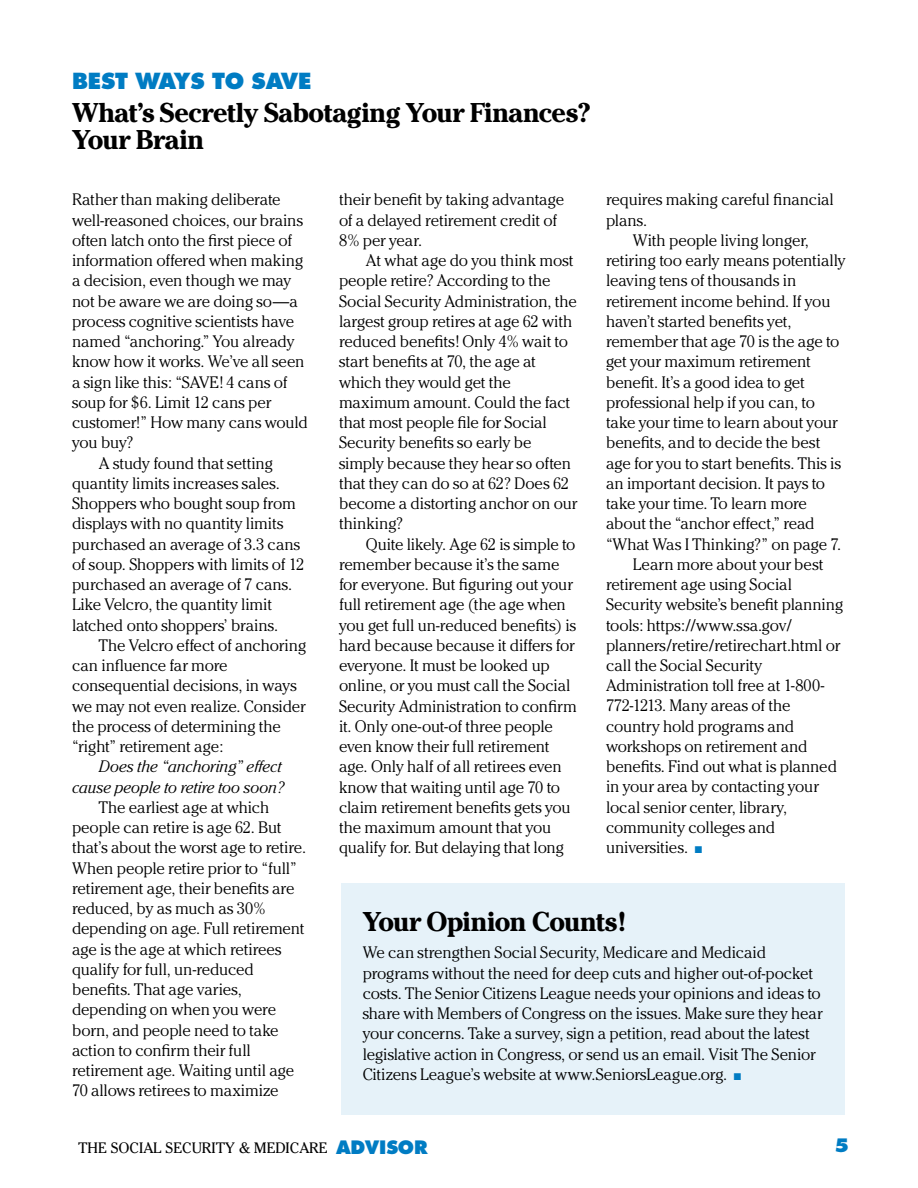
<style>
.page{position:relative;width:918px;height:1188px;background:#fff}
.page>*{position:absolute;margin:0;border:0;box-sizing:border-box;transform-origin:0 0}
.t1{font:700 27px/27px "Cheltenham";letter-spacing:-.015em;color:#000}
.t2{font:800 21.6px "Futura";letter-spacing:-.01em;color:#007cc3}
.t3{font:800 18px "Futura";color:#007cc3}
.t4{font:300 16.5px/20.2px "Cheltenham";letter-spacing:-.01em;color:#000}
.t5{font:italic 300 16.5px/20.2px "Cheltenham";letter-spacing:-.01em;color:#000;text-align:right}
.t6{font:15px "Cheltenham";color:#000}
.s1{color:#007cc3}
.s2{font-family:"Futura";font-weight:800;font-size:18px;color:#007cc3}
</style>
<div class="page">
<div style="left:341px;top:883px;width:504px;height:231px;background:#e6f2f9"></div>
<h2 class="t2" style="left:72px;top:68px;width:241px">BEST WAYS TO SAVE</h2>
<h1 class="t1" style="left:72px;top:98px;width:521px">What’s Secretly Sabotaging Your Finances?<br>Your Brain</h1>
<p class="t4" style="left:72px;top:190px;width:210px">Rather than making deliberate</p>
<p class="t4" style="left:72px;top:210px;width:233px">well-reasoned choices, our brains</p>
<p class="t4" style="left:72px;top:230px;width:222px">often latch onto the first piece of</p>
<p class="t4" style="left:72px;top:250px;width:233px">information offered when making</p>
<p class="t4" style="left:72px;top:271px;width:221px">a decision, even though we may</p>
<p class="t4" style="left:72px;top:291px;width:227px">not be aware we are doing so—a</p>
<p class="t4" style="left:72px;top:311px;width:224px">process cognitive scientists have</p>
<p class="t4" style="left:72px;top:331px;width:224px">named “anchoring.” You already</p>
<p class="t4" style="left:72px;top:352px;width:234px">know how it works. We’ve all seen</p>
<p class="t4" style="left:72px;top:372px;width:217px">a sign like this: “SAVE! 4 cans of</p>
<p class="t4" style="left:72px;top:392px;width:201px">soup for $6. Limit 12 cans per</p>
<p class="t4" style="left:72px;top:412px;width:237px">customer!” How many cans would</p>
<p class="t4" style="left:72px;top:433px;width:63px">you buy?</p>
<p class="t4" style="left:99px;top:453px;width:176px">A study found that setting</p>
<p class="t4" style="left:72px;top:473px;width:209px">quantity limits increases sales.</p>
<p class="t4" style="left:72px;top:493px;width:225px">Shoppers who bought soup from</p>
<p class="t4" style="left:72px;top:514px;width:213px">displays with no quantity limits</p>
<p class="t4" style="left:72px;top:534px;width:230px">purchased an average of 3.3 cans</p>
<p class="t4" style="left:72px;top:554px;width:234px">of soup. Shoppers with limits of 12</p>
<p class="t4" style="left:72px;top:574px;width:222px">purchased an average of 7 cans.</p>
<p class="t4" style="left:72px;top:594px;width:201px">Like Velcro, the quantity limit</p>
<p class="t4" style="left:72px;top:615px;width:208px">latched onto shoppers’ brains.</p>
<p class="t4" style="left:99px;top:635px;width:209px">The Velcro effect of anchoring</p>
<p class="t4" style="left:72px;top:655px;width:157px">can influence far more</p>
<p class="t4" style="left:72px;top:675px;width:226px">consequential decisions, in ways</p>
<p class="t4" style="left:72px;top:696px;width:235px">we may not even realize. Consider</p>
<p class="t4" style="left:72px;top:716px;width:210px">the process of determining the</p>
<p class="t4" style="left:72px;top:736px;width:153px">“right” retirement age:</p>
<p class="t5" style="left:72px;top:757px;width:214px">Does the “anchoring” effect cause people to retire too soon?</p>
<p class="t4" style="left:72px;top:797px;width:236px;text-indent:27px">The earliest age at which people can retire is age 62. But that’s about the worst age to retire.<br>When people retire prior to “full” retirement age, their benefits are reduced, by as much as 30% depending on age. Full retirement age is the age at which retirees qualify for full, un-reduced benefits. That age varies, depending on when you were born, and people need to take action to confirm their full retirement age. Waiting until age<br>70 allows retirees to maximize</p>
<p class="t4" style="left:339px;top:190px;width:227px">their benefit by taking advantage of a delayed retirement credit of<br>8% per year.</p>
<p class="t4" style="left:339px;top:250px;width:240px;text-indent:27px">At what age do you think most people retire? According to the<br>Social Security Administration, the largest group retires at age 62 with reduced benefits! Only 4% wait to start benefits at 70, the age at which they would get the maximum amount. Could the fact that most people file for Social<br>Security benefits so early be simply because they hear so often that they can do so at 62? Does 62 become a distorting anchor on our thinking?</p>
<p class="t4" style="left:339px;top:534px;width:239px;text-indent:27px">Quite likely. Age 62 is simple to remember because it’s the same for everyone. But figuring out your full retirement age (the age when you get full un-reduced benefits) is hard because because it differs for everyone. It must be looked up online, or you must call the Social Security Administration to confirm it. Only one-out-of three people even know their full retirement age. Only half of all retirees even know that waiting until age 70 to claim retirement benefits gets you the maximum amount that you qualify for. But delaying that long</p>
<p class="t4" style="left:606px;top:189px;width:229px">requires making careful financial</p>
<p class="t4" style="left:606px;top:210px;width:43px">plans.</p>
<p class="t4" style="left:633px;top:230px;width:178px">With people living longer,</p>
<p class="t4" style="left:606px;top:250px;width:241px">retiring too early means potentially</p>
<p class="t4" style="left:606px;top:270px;width:192px">leaving tens of thousands in</p>
<p class="t4" style="left:606px;top:291px;width:226px">retirement income behind. If you</p>
<p class="t4" style="left:606px;top:311px;width:187px">haven’t started benefits yet,</p>
<p class="t4" style="left:606px;top:331px;width:235px">remember that age 70 is the age to</p>
<p class="t4" style="left:606px;top:351px;width:206px">get your maximum retirement</p>
<p class="t4" style="left:606px;top:372px;width:200px">benefit. It’s a good idea to get</p>
<p class="t4" style="left:606px;top:392px;width:211px">professional help if you can, to</p>
<p class="t4" style="left:606px;top:412px;width:233px">take your time to learn about your</p>
<p class="t4" style="left:606px;top:432px;width:216px">benefits, and to decide the best</p>
<p class="t4" style="left:606px;top:453px;width:237px">age for you to start benefits. This is</p>
<p class="t4" style="left:606px;top:473px;width:221px">an important decision. It pays to</p>
<p class="t4" style="left:606px;top:493px;width:202px">take your time. To learn more</p>
<p class="t4" style="left:606px;top:513px;width:210px">about the “anchor effect,” read</p>
<p class="t4" style="left:606px;top:534px;width:237px">“What Was I Thinking?” on page 7.</p>
<p class="t4" style="left:633px;top:554px;width:192px">Learn more about your best</p>
<p class="t4" style="left:606px;top:574px;width:188px">retirement age using Social</p>
<p class="t4" style="left:606px;top:594px;width:239px">Security website’s benefit planning</p>
<p class="t4" style="left:606px;top:615px;width:188px">tools: https://www.ssa.gov/</p>
<p class="t4" style="left:606px;top:635px;width:236px">planners/retire/retirechart.html or</p>
<p class="t4" style="left:606px;top:655px;width:158px">call the Social Security</p>
<p class="t4" style="left:606px;top:675px;width:220px">Administration toll free at 1-800-</p>
<p class="t4" style="left:606px;top:696px;width:186px">772-1213. Many areas of the</p>
<p class="t4" style="left:606px;top:716px;width:190px">country hold programs and</p>
<p class="t4" style="left:606px;top:736px;width:203px">workshops on retirement and</p>
<p class="t4" style="left:606px;top:756px;width:233px">benefits. Find out what is planned</p>
<p class="t4" style="left:606px;top:777px;width:214px">in your area by contacting your</p>
<p class="t4" style="left:606px;top:797px;width:183px">local senior center, library,</p>
<p class="t4" style="left:606px;top:817px;width:171px">community colleges and</p>
<p class="t4" style="left:606px;top:837px;width:98px">universities. <span class="s1">■</span></p>
<h1 class="t1" style="left:363px;top:908px;width:266px">Your Opinion Counts!</h1>
<p class="t4" style="left:363px;top:942px;width:461px">We can strengthen Social Security, Medicare and Medicaid programs without the need for deep cuts and higher out-of-pocket costs. The Senior Citizens League needs your opinions and ideas to share with Members of Congress on the issues. Make sure they hear your concerns. Take a survey, sign a petition, read about the latest legislative action in Congress, or send us an email. Visit The Senior Citizens League’s website at www.SeniorsLeague.org. <span class="s1">■</span></p>
<p class="t6" style="left:78px;top:1139px;width:351px">THE SOCIAL SECURITY &amp; MEDICARE <span class="s2">ADVISOR</span></p>
<p class="t3" style="left:834px;top:1135px;width:16px">5</p>
</div>
